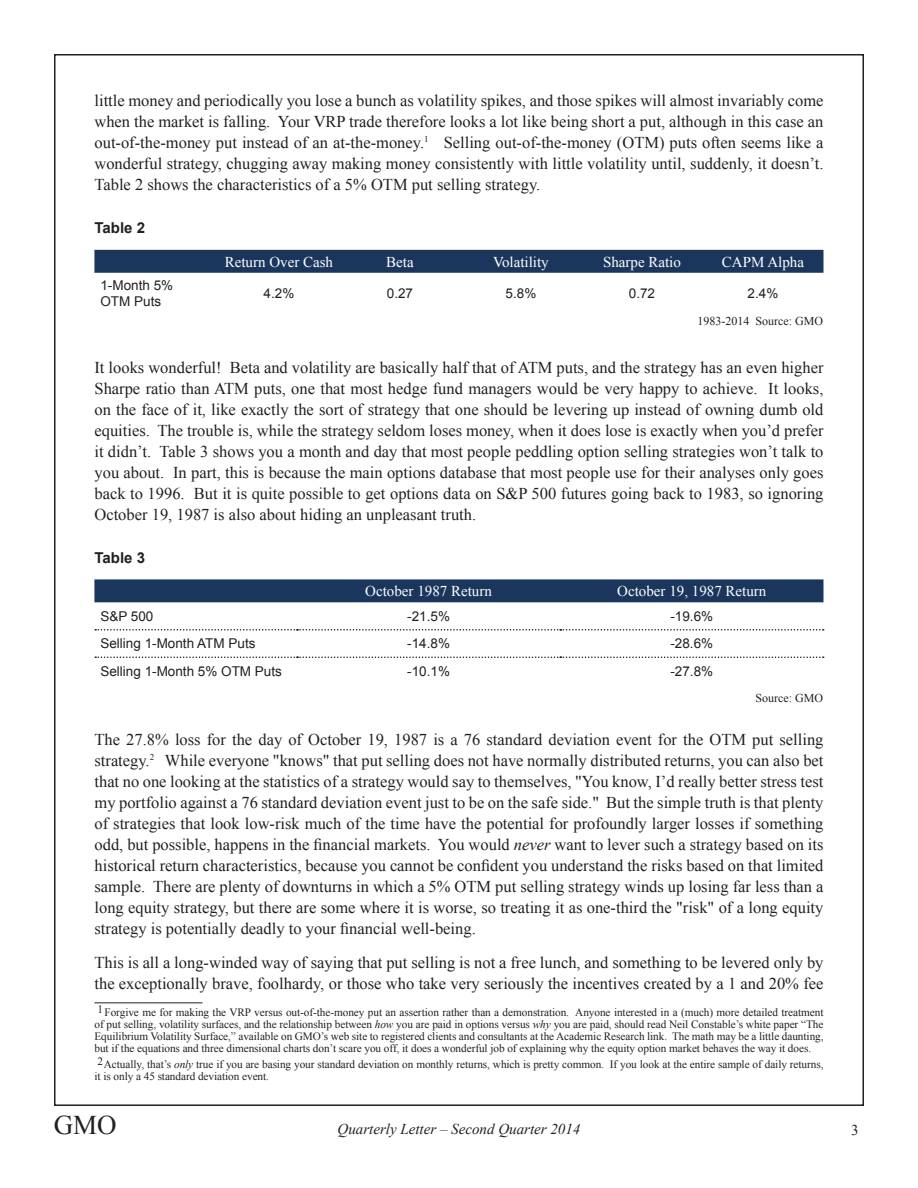
<style>
.page{position:relative;width:918px;height:1188px;background:#fff}
.page>*{position:absolute;margin:0;border:0;box-sizing:border-box;transform-origin:0 0}
.t1{font:27px "Times New Roman";color:#231f20}
.body_text{font:16.5px/21px "Times New Roman";color:#231f20;text-align:justify}
.t2{font:15px "Times New Roman";color:#fff}
.t3{font:italic 15px "Times New Roman";color:#231f20}
.body_text-2{font:700 15px "Arial";color:#231f20}
.t4{font:15px "Times New Roman";color:#231f20}
.t5{font:13.5px/16.2px "Arial";color:#231f20}
.Notes{font:12px "Times New Roman";color:#231f20}
.footnote{font:11.25px/12px "Times New Roman";letter-spacing:-.005em;color:#231f20;text-align:justify}
.s1{font-style:italic}
</style>
<div class="page">
<hr style="left:94px;top:1002px;width:108px;height:1px;background:#231f20">
<div style="left:94px;top:250px;width:730px;height:23px;background:#1b365d"></div>
<div style="left:94px;top:579px;width:730px;height:23px;background:#1b365d"></div>
<svg style="left:95px;top:629px;width:729px;height:2px"></svg>
<svg style="left:95px;top:657px;width:729px;height:1px"></svg>
<p class="body_text" style="left:94px;top:90px;width:731px">little money and periodically you lose a bunch as volatility spikes, and those spikes will almost invariably come when the market is falling. Your VRP trade therefore looks a lot like being short a put, although in this case an out-of-the-money put instead of an at-the-money.<sup>1</sup> Selling out-of-the-money (OTM) puts often seems like a wonderful strategy, chugging away making money consistently with little volatility until, suddenly, it doesn’t.<br>Table 2 shows the characteristics of a 5% OTM put selling strategy.</p>
<p class="body_text-2" style="left:94px;top:218px;width:52px">Table 2</p>
<p class="t2" style="left:225px;top:252px;width:110px">Return Over Cash</p>
<p class="t2" style="left:386px;top:252px;width:29px">Beta</p>
<p class="t2" style="left:493px;top:252px;width:57px">Volatility</p>
<p class="t2" style="left:603px;top:252px;width:79px">Sharpe Ratio</p>
<p class="t2" style="left:722px;top:252px;width:84px">CAPM Alpha</p>
<p class="t5" style="left:100px;top:277px;width:74px">1-Month 5%<br>OTM Puts</p>
<p class="t5" style="left:264px;top:285px;width:32px">4.2%</p>
<p class="t5" style="left:387px;top:285px;width:28px">0.27</p>
<p class="t5" style="left:506px;top:285px;width:32px">5.8%</p>
<p class="t5" style="left:629px;top:285px;width:28px">0.72</p>
<p class="t5" style="left:748px;top:285px;width:32px">2.4%</p>
<p class="Notes" style="left:697px;top:313px;width:127px">1983-2014 Source: GMO</p>
<p class="body_text" style="left:94px;top:357px;width:731px">It looks wonderful! Beta and volatility are basically half that of ATM puts, and the strategy has an even higher Sharpe ratio than ATM puts, one that most hedge fund managers would be very happy to achieve. It looks, on the face of it, like exactly the sort of strategy that one should be levering up instead of owning dumb old equities. The trouble is, while the strategy seldom loses money, when it does lose is exactly when you’d prefer it didn’t. Table 3 shows you a month and day that most people peddling option selling strategies won’t talk to you about. In part, this is because the main options database that most people use for their analyses only goes back to 1996. But it is quite possible to get options data on S&amp;P 500 futures going back to 1983, so ignoring October 19, 1987 is also about hiding an unpleasant truth.</p>
<p class="body_text-2" style="left:94px;top:548px;width:52px">Table 3</p>
<p class="t2" style="left:365px;top:581px;width:128px">October 1987 Return</p>
<p class="t2" style="left:617px;top:581px;width:151px">October 19, 1987 Return</p>
<p class="t5" style="left:100px;top:608px;width:55px">S&amp;P 500</p>
<p class="t5" style="left:407px;top:608px;width:44px">-21.5%</p>
<p class="t5" style="left:670px;top:608px;width:44px">-19.6%</p>
<p class="t5" style="left:100px;top:636px;width:157px">Selling 1-Month ATM Puts</p>
<p class="t5" style="left:407px;top:636px;width:44px">-14.8%</p>
<p class="t5" style="left:670px;top:636px;width:44px">-28.6%</p>
<p class="t5" style="left:100px;top:663px;width:183px">Selling 1-Month 5% OTM Puts</p>
<p class="t5" style="left:407px;top:663px;width:44px">-10.1%</p>
<p class="t5" style="left:670px;top:663px;width:44px">-27.8%</p>
<p class="Notes" style="left:755px;top:690px;width:69px">Source: GMO</p>
<p class="body_text" style="left:94px;top:729px;width:731px">The 27.8% loss for the day of October 19, 1987 is a 76 standard deviation event for the OTM put selling strategy.<sup>2</sup> While everyone "knows" that put selling does not have normally distributed returns, you can also bet that no one looking at the statistics of a strategy would say to themselves, "You know, I’d really better stress test my portfolio against a 76 standard deviation event just to be on the safe side." But the simple truth is that plenty of strategies that look low-risk much of the time have the potential for profoundly larger losses if something odd, but possible, happens in the financial markets. You would <span class="s1">never</span> want to lever such a strategy based on its historical return characteristics, because you cannot be confident you understand the risks based on that limited sample. There are plenty of downturns in which a 5% OTM put selling strategy winds up losing far less than a long equity strategy, but there are some where it is worse, so treating it as one-third the "risk" of a long equity strategy is potentially deadly to your financial well-being.</p>
<p class="body_text" style="left:94px;top:952px;width:731px">This is all a long-winded way of saying that put selling is not a free lunch, and something to be levered only by the exceptionally brave, foolhardy, or those who take very seriously the incentives created by a 1 and 20% fee</p>
<p class="footnote" style="left:94px;top:1006px;width:731px">1Forgive me for making the VRP versus out-of-the-money put an assertion rather than a demonstration. Anyone interested in a (much) more detailed treatment of put selling, volatility surfaces, and the relationship between <span class="s1">how</span> you are paid in options versus <span class="s1">why</span> you are paid, should read Neil Constable’s white paper “The Equilibrium Volatility Surface,” available on GMO’s web site to registered clients and consultants at the Academic Research link. The math may be a little daunting, but if the equations and three dimensional charts don’t scare you off, it does a wonderful job of explaining why the equity option market behaves the way it does.</p>
<p class="footnote" style="left:94px;top:1058px;width:731px">2Actually, that’s <span class="s1">only</span> true if you are basing your standard deviation on monthly returns, which is pretty common. If you look at the entire sample of daily returns, it is only a 45 standard deviation event.</p>
<h1 class="t1" style="left:54px;top:1107px;width:64px">GMO</h1>
<p class="t3" style="left:338px;top:1119px;width:244px">Quarterly Letter – Second Quarter 2014</p>
<p class="t4" style="left:851px;top:1120px;width:9px">3</p>
</div>
